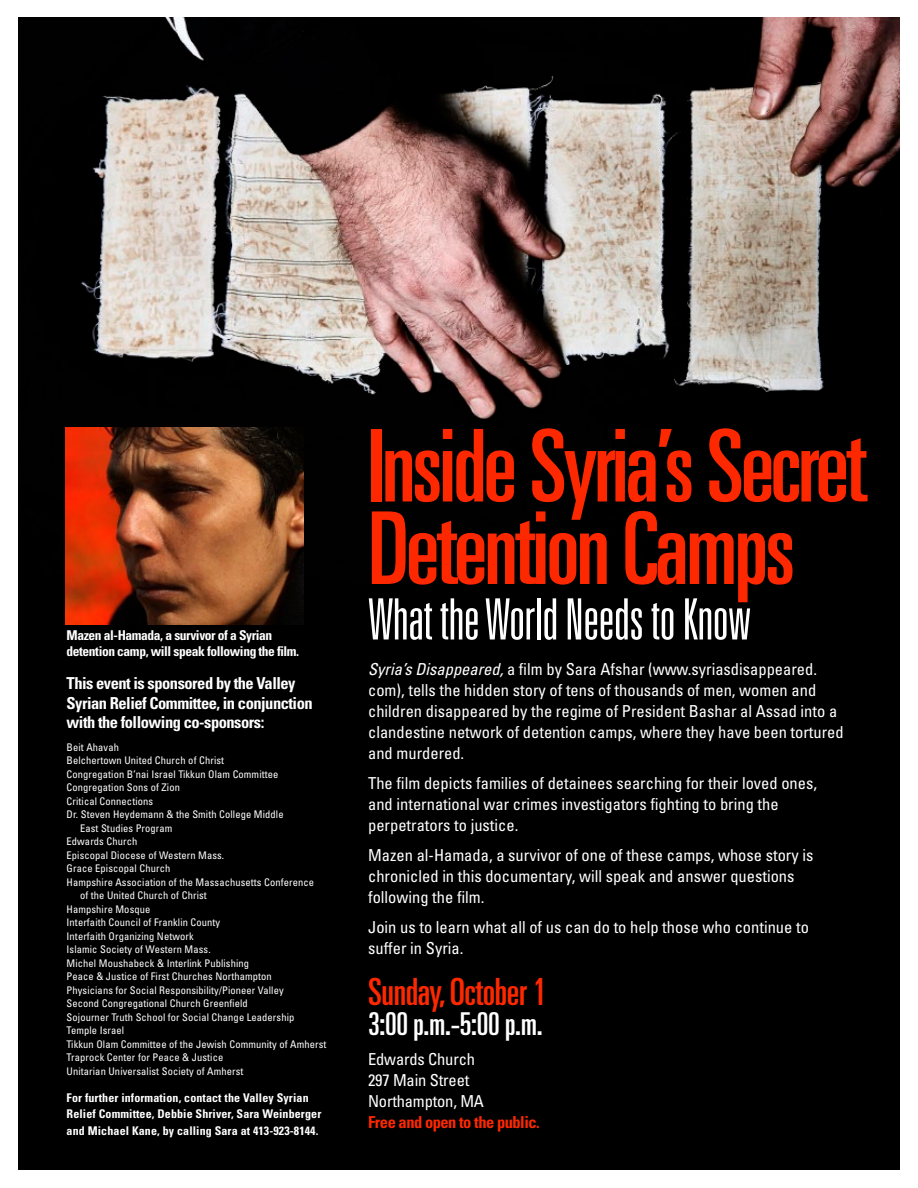
<style>
.page{position:relative;width:918px;height:1188px;background:#fff}
.page>*{position:absolute;margin:0;border:0;box-sizing:border-box;transform-origin:0 0}
.t1{font:ultra-condensed 100.5px/82.5px "Univers";letter-spacing:-.03em;color:#fd2800}
.t2{font:300 ultra-condensed 57px "Univers";letter-spacing:-.01em;color:#fff}
.t3{font:ultra-condensed 37.5px "Univers";letter-spacing:-.01em;color:#fd2800}
.t4{font:ultra-condensed 31.5px "Univers";color:#fff}
.t5{font:condensed 16.5px/21px "Univers";color:#fff}
.t6{font:700 condensed 16.5px/19.5px "Univers";letter-spacing:-.03em;color:#fff}
.t7{font:700 condensed 16.5px "Univers";letter-spacing:-.03em;color:#fd2800}
.t8{font:700 condensed 13.5px/16.5px "Univers";letter-spacing:-.03em;color:#fff}
.t9{font:700 condensed 12px/16.5px "Univers";letter-spacing:.01em;color:#fff}
.t10{font:condensed 10.5px/13.5px "Univers";letter-spacing:.01em;color:#fff}
.s1{font-style:italic}
</style>
<div class="page">
<img style="left:18px;top:18px;width:881px;height:1152px">
<img style="left:66px;top:428px;width:238px;height:197px">
<p class="t8" style="left:67px;top:626px;width:234px">Mazen al-Hamada, a survivor of a Syrian detention camp, will speak following the film.</p>
<p class="t6" style="left:67px;top:673px;width:248px">This event is sponsored by the Valley<br>Syrian Relief Committee, in conjunction with the following co-sponsors:</p>
<p class="t10" style="left:67px;top:740px;width:54px">Beit Ahavah</p>
<p class="t10" style="left:67px;top:754px;width:159px">Belchertown United Church of Christ</p>
<p class="t10" style="left:67px;top:767px;width:213px">Congregation B’nai Israel Tikkun Olam Committee</p>
<p class="t10" style="left:67px;top:781px;width:115px">Congregation Sons of Zion</p>
<p class="t10" style="left:67px;top:794px;width:88px">Critical Connections</p>
<p class="t10" style="left:80px;top:808px;width:205px;text-indent:-14px">Dr. Steven Heydemann &amp; the Smith College Middle<br>East Studies Program</p>
<p class="t10" style="left:67px;top:835px;width:72px">Edwards Church</p>
<p class="t10" style="left:67px;top:848px;width:159px">Episcopal Diocese of Western Mass.</p>
<p class="t10" style="left:67px;top:862px;width:105px">Grace Episcopal Church</p>
<p class="t10" style="left:80px;top:875px;width:235px;text-indent:-14px">Hampshire Association of the Massachusetts Conference of the United Church of Christ</p>
<p class="t10" style="left:67px;top:902px;width:85px">Hampshire Mosque</p>
<p class="t10" style="left:67px;top:916px;width:155px">Interfaith Council of Franklin County</p>
<p class="t10" style="left:67px;top:929px;width:129px">Interfaith Organizing Network</p>
<p class="t10" style="left:67px;top:943px;width:146px">Islamic Society of Western Mass.</p>
<p class="t10" style="left:67px;top:956px;width:184px">Michel Moushabeck &amp; Interlink Publishing</p>
<p class="t10" style="left:67px;top:970px;width:207px">Peace &amp; Justice of First Churches Northampton</p>
<p class="t10" style="left:67px;top:983px;width:219px">Physicians for Social Responsibility/Pioneer Valley</p>
<p class="t10" style="left:67px;top:997px;width:183px">Second Congregational Church Greenfield</p>
<p class="t10" style="left:67px;top:1010px;width:229px">Sojourner Truth School for Social Change Leadership</p>
<p class="t10" style="left:67px;top:1024px;width:59px">Temple Israel</p>
<p class="t10" style="left:67px;top:1037px;width:261px">Tikkun Olam Committee of the Jewish Community of Amherst</p>
<p class="t10" style="left:67px;top:1051px;width:158px">Traprock Center for Peace &amp; Justice</p>
<p class="t10" style="left:67px;top:1064px;width:178px">Unitarian Universalist Society of Amherst</p>
<p class="t9" style="left:67px;top:1089px;width:256px">For further information, contact the Valley Syrian<br>Relief Committee, Debbie Shriver, Sara Weinberger and Michael Kane, by calling Sara at 413-923-8144.</p>
<p class="t1" style="left:368px;top:424px;width:500px">Inside Syria’s Secret<br>Detention Camps</p>
<p class="t2" style="left:368px;top:590px;width:385px">What the World Needs to Know</p>
<p class="t5" style="left:368px;top:659px;width:477px"><span class="s1">Syria’s Disappeared,</span> a film by Sara Afshar (www.syriasdisappeared. com), tells the hidden story of tens of thousands of men, women and children disappeared by the regime of President Bashar al Assad into a clandestine network of detention camps, where they have been tortured and murdered.</p>
<p class="t5" style="left:368px;top:773px;width:451px">The film depicts families of detainees searching for their loved ones, and international war crimes investigators fighting to bring the perpetrators to justice.</p>
<p class="t5" style="left:368px;top:845px;width:447px">Mazen al-Hamada, a survivor of one of these camps, whose story is chronicled in this documentary, will speak and answer questions following the film.</p>
<p class="t5" style="left:368px;top:917px;width:442px">Join us to learn what all of us can do to help those who continue to suffer in Syria.</p>
<p class="t3" style="left:368px;top:971px;width:180px">Sunday, October 1</p>
<p class="t4" style="left:368px;top:1006px;width:176px">3:00 p.m.-5:00 p.m.</p>
<p class="t5" style="left:368px;top:1049px;width:108px">Edwards Church</p>
<p class="t5" style="left:368px;top:1070px;width:103px">297 Main Street</p>
<p class="t5" style="left:368px;top:1091px;width:117px">Northampton, MA</p>
<p class="t7" style="left:368px;top:1113px;width:173px">Free and open to the public.</p>
</div>
